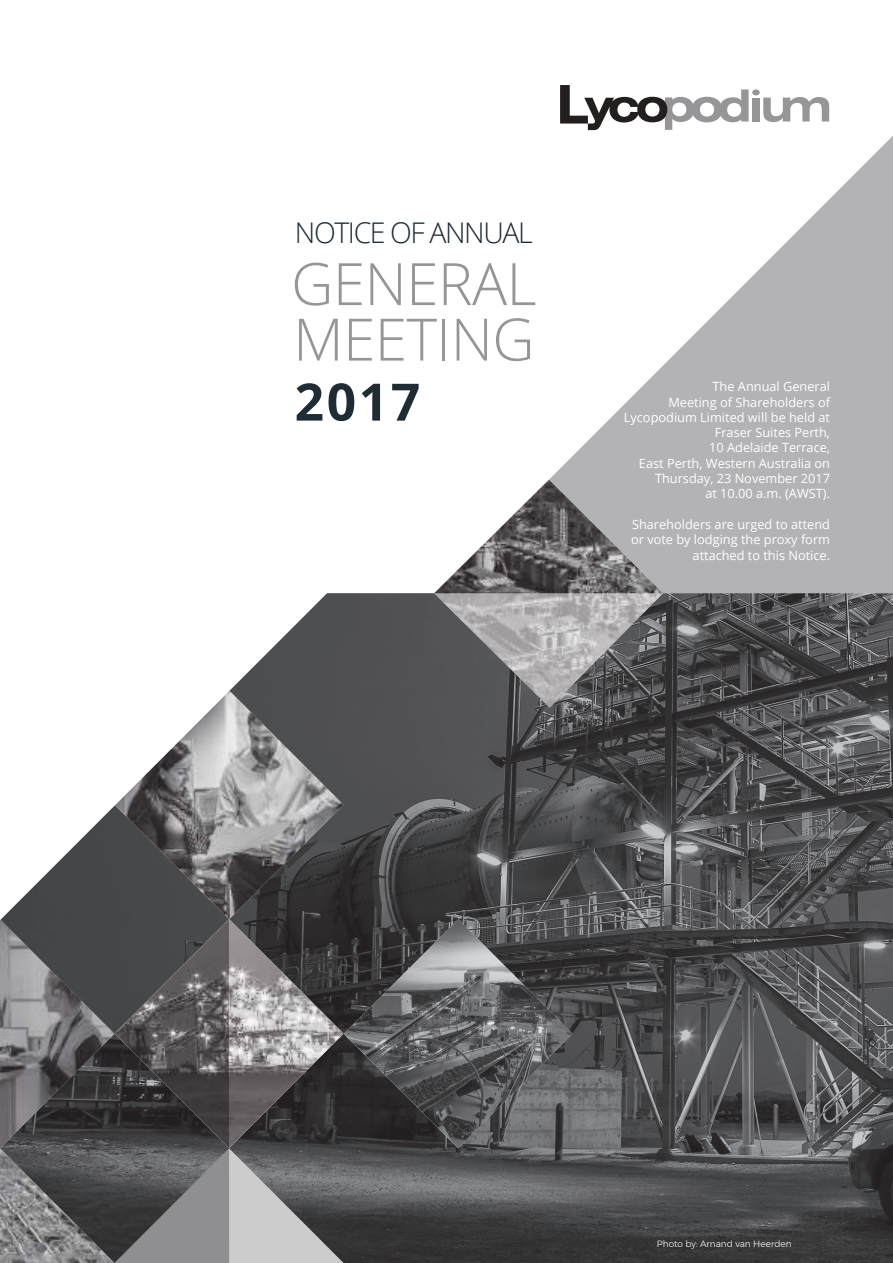
<style>
.page{position:relative;width:893px;height:1263px;background:#fff}
.page>*{position:absolute;margin:0;border:0;box-sizing:border-box;transform-origin:0 0}
.t1{font:300 58.5px/55.5px "Open Sans";letter-spacing:-.01em;color:#969698}
.t2{font:700 51.6px "Open Sans";color:#1f2c34}
.t3{font:300 28.5px "Open Sans";letter-spacing:-.05em;color:#1f2c34}
.t4{font:12.75px/15.3px "Open Sans";color:#fff;text-align:right}
.t5{font:300 9px "Montserrat";color:#fff}
</style>
<div class="page">
<svg style="left:548px;top:136px;width:345px;height:457px;fill:#b3b3b5"></svg>
<img style="left:330px;top:593px;width:563px;height:670px">
<img style="left:344px;top:919px;width:229px;height:229px">
<img style="left:330px;top:690px;width:14px;height:229px">
<img style="left:434px;top:480px;width:229px;height:113px">
<svg style="left:1px;top:593px;width:329px;height:326px"></svg>
<svg style="left:434px;top:593px;width:229px;height:115px;background:#868687"></svg>
<svg style="left:0;top:919px;width:344px;height:344px;background:#656466"></svg>
<div style="left:752px;top:98px;width:8px;height:24px;background:#969698"></div>
<svg style="left:763px;top:97px;width:66px;height:25px"></svg>
<svg style="left:560px;top:85px;width:189px;height:45px"></svg>
<div style="left:752px;top:89px;width:8px;height:6px;background:#969698;border-radius:50%"></div>
<h3 class="t3" style="left:295px;top:221px;width:239px">NOTICE OF ANNUAL</h3>
<h1 class="t1" style="left:291px;top:262px;width:247px">GENERAL<br>MEETING</h1>
<h2 class="t2" style="left:295px;top:381px;width:127px">2017</h2>
<p class="t4" style="left:624px;top:380px;width:208px">The Annual General<br>Meeting of Shareholders of<br>Lycopodium Limited will be held at<br>Fraser Suites Perth,<br>10 Adelaide Terrace,<br>East Perth, Western Australia on<br>Thursday, 23 November 2017<br>at 10.00 a.m. (AWST).</p>
<p class="t4" style="left:631px;top:518px;width:200px">Shareholders are urged to attend or vote by lodging the proxy form attached to this Notice.</p>
<p class="t5" style="left:657px;top:1240px;width:136px">Photo by: Arnand van Heerden</p>
</div>
